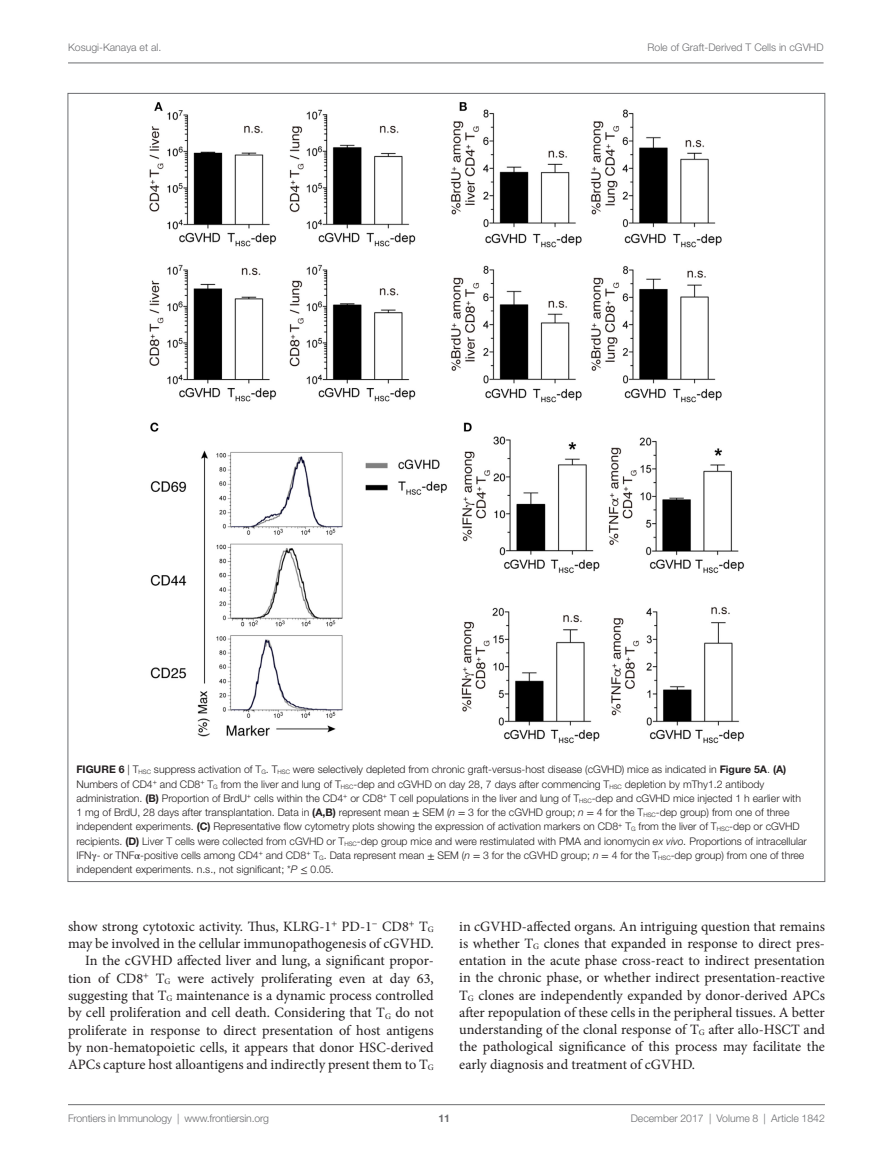
<style>
.page{position:relative;width:893px;height:1170px;background:#fff}
.page>*{position:absolute;margin:0;border:0;box-sizing:border-box;transform-origin:0 0}
.t1{font:14.25px/17.2px "Minion Pro";color:#231f20;text-align:right}
.t2{font:300 10.5px/14.2px "Helvetica Neue LT Std";color:#231f20}
.t3{font:300 10.5px "Helvetica Neue LT Std";color:#6c6d70}
.t4{font:700 10.5px "Helvetica Neue LT Std";color:#6c6d70}
.s1{font-weight:700}
.s2{font-family:"STIX General";font-weight:400}
.s3{font-style:italic}
</style>
<div class="page">
<img style="left:149px;top:102px;width:595px;height:641px">
<hr style="left:68px;top:1104px;width:757px;height:1px;background:#6c6d70">
<hr style="left:68px;top:63px;width:755px;height:1px;background:#6c6d70">
<p class="t3" style="left:68px;top:41px;width:95px">Kosugi-Kanaya et al.</p>
<p class="t3" style="left:647px;top:41px;width:178px">Role of Graft-Derived T Cells in cGVHD</p>
<p class="t2" style="left:76px;top:762px;width:732px"><span class="s1">Figure 6</span> | T<sub>HSC</sub> suppress activation of T<sub>G</sub>. T<sub>HSC</sub> were selectively depleted from chronic graft-versus-host disease (cGVHD) mice as indicated in <span class="s1">Figure 5A</span>. <span class="s1">(A)<br></span>Numbers of CD4<sup>+</sup> and CD8<sup>+</sup> T<sub>G</sub> from the liver and lung of T<sub>HSC</sub>-dep and cGVHD on day 28, 7 days after commencing T<sub>HSC</sub> depletion by mThy1.2 antibody administration. <span class="s1">(B)</span> Proportion of BrdU<sup>+</sup> cells within the CD4<sup>+</sup> or CD8<sup>+</sup> T cell populations in the liver and lung of T<sub>HSC</sub>-dep and cGVHD mice injected 1 h earlier with 1 mg of BrdU, 28 days after transplantation. Data in <span class="s1">(A,B)</span> represent mean <span class="s2">±</span> SEM (<span class="s3">n</span> <span class="s2">=</span> 3 for the cGVHD group; <span class="s3">n</span> <span class="s2">=</span> 4 for the T<sub>HSC</sub>-dep group) from one of three independent experiments. <span class="s1">(C)</span> Representative flow cytometry plots showing the expression of activation markers on CD8<sup>+</sup> T<sub>G</sub> from the liver of T<sub>HSC</sub>-dep or cGVHD recipients. <span class="s1">(D)</span> Liver T cells were collected from cGVHD or T<sub>HSC</sub>-dep group mice and were restimulated with PMA and ionomycin <span class="s3">ex vivo.</span> Proportions of intracellular IFN<span class="s2">γ</span>- or TNF<span class="s2">α</span>-positive cells among CD4<sup>+</sup> and CD8<sup>+</sup> T<sub>G</sub>. Data represent mean <span class="s2">±</span> SEM (<span class="s3">n</span> <span class="s2">=</span> 3 for the cGVHD group; <span class="s3">n</span> <span class="s2">=</span> 4 for the T<sub>HSC</sub>-dep group) from one of three independent experiments. n.s., not significant; *<span class="s3">P</span> <span class="s2">≤</span> 0.05.</p>
<p class="t1" style="left:68px;top:917px;width:367px">show strong cytotoxic activity. Thus, KLRG-1<sup>+</sup> PD-1<sup>−</sup> CD8<sup>+</sup> T<sub>G </sub>may be involved in the cellular immunopathogenesis of cGVHD.<br>In the cGVHD affected liver and lung, a significant propor&shy;tion of CD8<sup>+</sup> T<sub>G</sub> were actively proliferating even at day 63, suggesting that T<sub>G</sub> maintenance is a dynamic process controlled by cell proliferation and cell death. Considering that T<sub>G</sub> do not proliferate in response to direct presentation of host antigens by non-hematopoietic cells, it appears that donor HSC-derived APCs capture host alloantigens and indirectly present them to T<sub>G</sub></p>
<p class="t1" style="left:459px;top:917px;width:367px;text-align:justify">in cGVHD-affected organs. An intriguing question that remains is whether T<sub>G</sub> clones that expanded in response to direct pres&shy;entation in the acute phase cross-react to indirect presentation in the chronic phase, or whether indirect presentation-reactive T<sub>G</sub> clones are independently expanded by donor-derived APCs after repopulation of these cells in the peripheral tissues. A better understanding of the clonal response of T<sub>G</sub> after allo-HSCT and the pathological significance of this process may facilitate the early diagnosis and treatment of cGVHD.</p>
<p class="t3" style="left:68px;top:1111px;width:203px">Frontiers in Immunology | www.frontiersin.org</p>
<p class="t3" style="left:631px;top:1111px;width:196px">December 2017 | Volume 8 | Article 1842</p>
<p class="t4" style="left:439px;top:1111px;width:13px">11</p>
</div>
